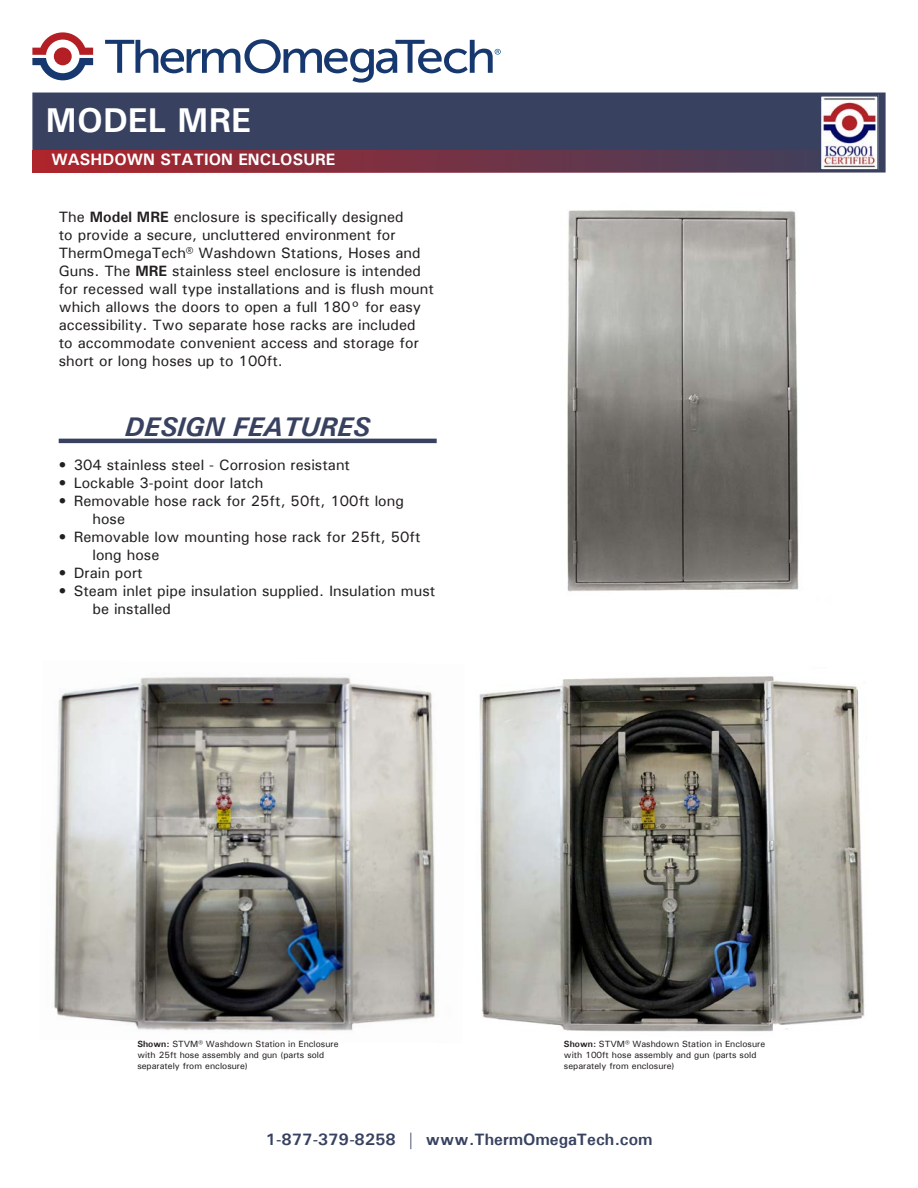
<style>
.page{position:relative;width:918px;height:1188px;background:#fff}
.page>*{position:absolute;margin:0;border:0;box-sizing:border-box;transform-origin:0 0}
.t1{font:700 34.5px "Univers";color:#fff}
.t2{font:italic 700 27px "Univers";color:#384260}
.t3{font:700 16.5px "Univers";color:#384260}
.t4{font:700 16.5px "Univers";color:#fff}
.t5{font:500 15px/18px "Univers";color:#231f20}
.t6{font:500 9px/10.8px "Univers";color:#231f20}
.s1{font-weight:700}
</style>
<div class="page">
<div style="left:32px;top:93px;width:854px;height:80px;background:#384260"></div>
<div style="left:32px;top:150px;width:854px;height:23px;background:linear-gradient(to right,#af242b,#39415f)"></div>
<img style="left:823px;top:98px;width:53px;height:70px">
<div style="left:820px;top:95px;width:59px;height:76px;border:2px solid #384260"></div>
<svg style="left:32px;top:32px;width:61px;height:48px"></svg>
<svg style="left:105px;top:39px;width:396px;height:44px"></svg>
<hr style="left:59px;top:439px;width:378px;height:4px;background:#384260">
<img style="left:567px;top:210px;width:232px;height:382px">
<img style="left:54px;top:677px;width:381px;height:354px">
<img style="left:479px;top:676px;width:386px;height:356px">
<p class="t1" style="left:46px;top:99px;width:206px">MODEL MRE</p>
<p class="t4" style="left:51px;top:149px;width:285px">WASHDOWN STATION ENCLOSURE</p>
<p class="t5" style="left:59px;top:207px;width:377px">The <span class="s1">Model MRE</span> enclosure is specifically designed<br>to provide a secure, uncluttered environment for ThermOmegaTech® Washdown Stations, Hoses and Guns. The <span class="s1">MRE</span> stainless steel enclosure is intended for recessed wall type installations and is flush mount which allows the doors to open a full 180° for easy accessibility. Two separate hose racks are included<br>to accommodate convenient access and storage for short or long hoses up to 100ft.</p>
<p class="t2" style="left:125px;top:410px;width:247px">DESIGN FEATURES</p>
<p class="t5" style="left:59px;top:455px;width:293px">• 304 stainless steel - Corrosion resistant</p>
<p class="t5" style="left:59px;top:473px;width:206px">• Lockable 3-point door latch</p>
<p class="t5" style="left:92px;top:491px;width:313px;text-indent:-34px">• Removable hose rack for 25ft, 50ft, 100ft long hose</p>
<p class="t5" style="left:92px;top:527px;width:330px;text-indent:-34px">• Removable low mounting hose rack for 25ft, 50ft long hose</p>
<p class="t5" style="left:59px;top:563px;width:86px">• Drain port</p>
<p class="t5" style="left:92px;top:581px;width:344px;text-indent:-34px">• Steam inlet pipe insulation supplied. Insulation must be installed</p>
<p class="t6" style="left:137px;top:1039px;width:203px"><span class="s1">Shown:</span> STVM® Washdown Station in Enclosure with 25ft hose assembly and gun (parts sold separately from enclosure)</p>
<p class="t6" style="left:564px;top:1039px;width:203px"><span class="s1">Shown:</span> STVM® Washdown Station in Enclosure with 100ft hose assembly and gun (parts sold separately from enclosure)</p>
<p class="t3" style="left:266px;top:1129px;width:388px">1-877-379-8258 | www.ThermOmegaTech.com</p>
</div>
